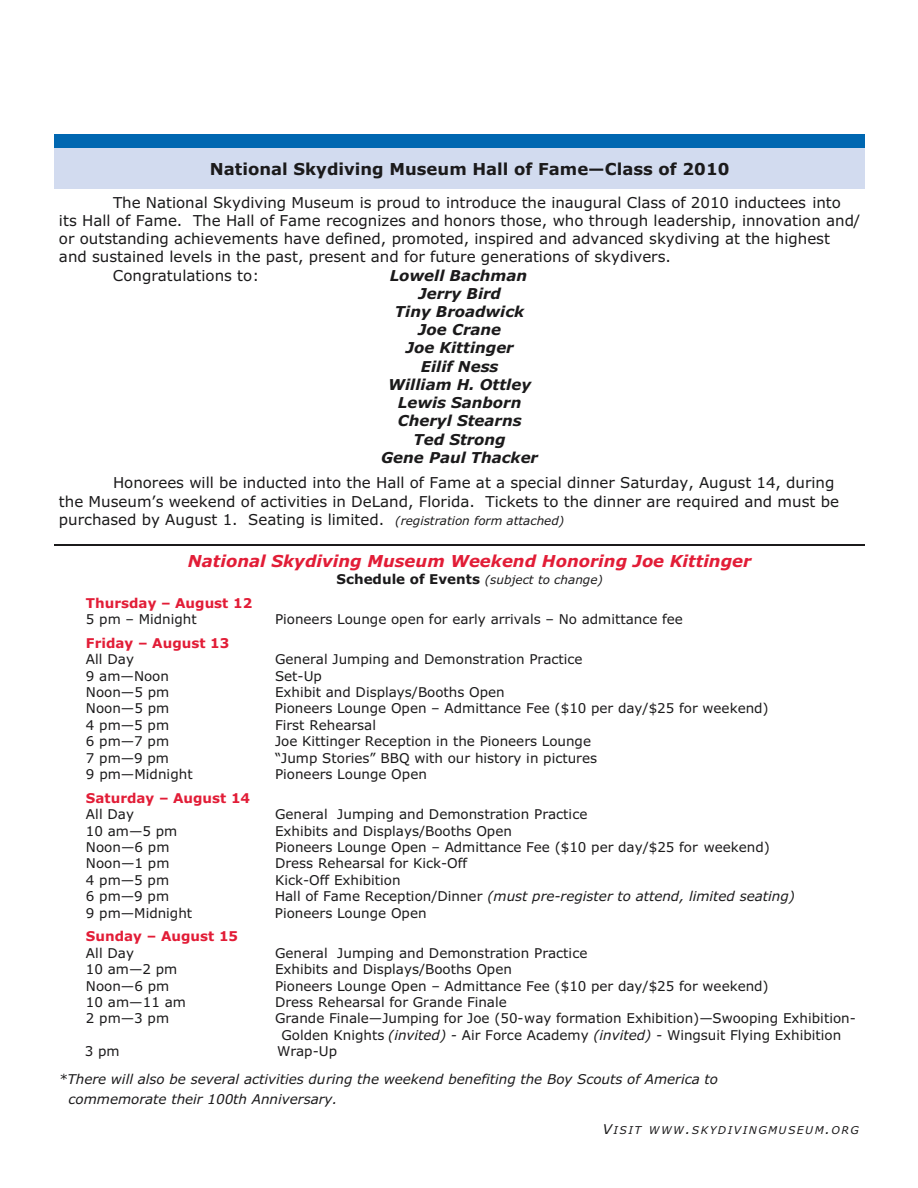
<style>
.page{position:relative;width:918px;height:1188px;background:#fff}
.page>*{position:absolute;margin:0;border:0;box-sizing:border-box;transform-origin:0 0}
.t1{font:italic 700 16.5px "Verdana";color:#e21d37}
.t2{font:700 16.5px "Verdana";color:#1b1a1b}
.t3{font:15px/18.1px "Verdana";color:#1b1a1b}
.t4{font:italic 700 15px/18.3px "Verdana";color:#1b1a1b;text-align:center}
.t5{font:13.5px/16.5px "Verdana";color:#1b1a1b}
.t6{font:italic 13.5px/19.5px "Verdana";color:#1b1a1b}
.t7{font:700 13.5px "Verdana";color:#e21d37}
.t8{font:italic 12px "Verdana";color:#1b1a1b}
.t9{font:italic 10.8px "Verdana";letter-spacing:.14em;color:#1b1a1b}
.s1{font-style:italic;font-size:12px}
.s2{font-weight:700;font-style:normal;font-size:13.5px}
.s3{font-style:normal}
.s4{font-style:italic}
.s5{font-size:13.5px}
</style>
<div class="page">
<div style="left:55px;top:134px;width:810px;height:14px;background:#0067b1"></div>
<div style="left:55px;top:148px;width:810px;height:40px;background:#d2dbef"></div>
<hr style="left:55px;top:544px;width:810px;height:2px;background:#1b1a1b">
<p class="t2" style="left:210px;top:158px;width:521px">National Skydiving Museum Hall of Fame—Class of 2010</p>
<p class="t3" style="left:113px;top:193px;width:729px">The National Skydiving Museum is proud to introduce the inaugural Class of 2010 inductees into</p>
<p class="t3" style="left:59px;top:212px;width:803px">its Hall of Fame. The Hall of Fame recognizes and honors those, who through leadership, innovation and/</p>
<p class="t3" style="left:59px;top:230px;width:773px">or outstanding achievements have defined, promoted, inspired and advanced skydiving at the highest</p>
<p class="t3" style="left:59px;top:248px;width:614px">and sustained levels in the past, present and for future generations of skydivers.</p>
<p class="t3" style="left:113px;top:266px;width:148px">Congratulations to:</p>
<p class="t4" style="left:381px;top:266px;width:158px">Lowell Bachman<br>Jerry Bird<br>Tiny Broadwick<br>Joe Crane<br>Joe Kittinger<br>Eilif Ness<br>William H. Ottley<br>Lewis Sanborn<br>Cheryl Stearns<br>Ted Strong<br>Gene Paul Thacker</p>
<p class="t3" style="left:59px;top:474px;width:781px;text-indent:54px">Honorees will be inducted into the Hall of Fame at a special dinner Saturday, August 14, during the Museum’s weekend of activities in DeLand, Florida. Tickets to the dinner are required and must be purchased by August 1. Seating is limited. <span class="s1">(registration form attached)</span></p>
<p class="t1" style="left:188px;top:550px;width:565px">National Skydiving Museum Weekend Honoring Joe Kittinger</p>
<p class="t8" style="left:337px;top:572px;width:268px"><span class="s2">Schedule of Events</span> (subject to change)</p>
<p class="t7" style="left:86px;top:594px;width:168px">Thursday – August 12</p>
<p class="t5" style="left:86px;top:611px;width:112px">5 pm – Midnight</p>
<p class="t5" style="left:275px;top:611px;width:409px">Pioneers Lounge open for early arrivals – No admittance fee</p>
<p class="t7" style="left:86px;top:634px;width:145px">Friday – August 13</p>
<p class="t5" style="left:86px;top:651px;width:50px">All Day</p>
<p class="t5" style="left:275px;top:651px;width:309px">General Jumping and Demonstration Practice</p>
<p class="t5" style="left:86px;top:668px;width:85px">9 am—Noon</p>
<p class="t5" style="left:275px;top:668px;width:48px">Set-Up</p>
<p class="t5" style="left:86px;top:684px;width:85px">Noon—5 pm</p>
<p class="t5" style="left:275px;top:684px;width:231px">Exhibit and Displays/Booths Open</p>
<p class="t5" style="left:86px;top:700px;width:85px">Noon—5 pm</p>
<p class="t5" style="left:275px;top:700px;width:495px">Pioneers Lounge Open – Admittance Fee ($10 per day/$25 for weekend)</p>
<p class="t5" style="left:86px;top:717px;width:85px">4 pm—5 pm</p>
<p class="t5" style="left:275px;top:717px;width:103px">First Rehearsal</p>
<p class="t5" style="left:86px;top:733px;width:85px">6 pm—7 pm</p>
<p class="t5" style="left:275px;top:733px;width:318px">Joe Kittinger Reception in the Pioneers Lounge</p>
<p class="t5" style="left:86px;top:750px;width:85px">7 pm—9 pm</p>
<p class="t5" style="left:275px;top:750px;width:324px">“Jump Stories” BBQ with our history in pictures</p>
<p class="t5" style="left:86px;top:766px;width:108px">9 pm—Midnight</p>
<p class="t5" style="left:275px;top:766px;width:153px">Pioneers Lounge Open</p>
<p class="t7" style="left:86px;top:789px;width:166px">Saturday – August 14</p>
<p class="t5" style="left:86px;top:806px;width:50px">All Day</p>
<p class="t5" style="left:275px;top:806px;width:314px">General Jumping and Demonstration Practice</p>
<p class="t5" style="left:86px;top:823px;width:93px">10 am—5 pm</p>
<p class="t5" style="left:275px;top:823px;width:238px">Exhibits and Displays/Booths Open</p>
<p class="t5" style="left:86px;top:839px;width:85px">Noon—6 pm</p>
<p class="t5" style="left:275px;top:839px;width:496px">Pioneers Lounge Open – Admittance Fee ($10 per day/$25 for weekend)</p>
<p class="t5" style="left:86px;top:855px;width:85px">Noon—1 pm</p>
<p class="t5" style="left:275px;top:855px;width:194px">Dress Rehearsal for Kick-Off</p>
<p class="t5" style="left:86px;top:872px;width:85px">4 pm—5 pm</p>
<p class="t5" style="left:275px;top:872px;width:127px">Kick-Off Exhibition</p>
<p class="t5" style="left:86px;top:888px;width:85px">6 pm—9 pm</p>
<p class="t6" style="left:275px;top:887px;width:521px"><span class="s3">Hall of Fame Reception/Dinner</span> (must pre-register to attend, limited seating)</p>
<p class="t5" style="left:86px;top:905px;width:108px">9 pm—Midnight</p>
<p class="t5" style="left:275px;top:905px;width:153px">Pioneers Lounge Open</p>
<p class="t7" style="left:86px;top:928px;width:154px">Sunday – August 15</p>
<p class="t5" style="left:86px;top:945px;width:50px">All Day</p>
<p class="t5" style="left:275px;top:945px;width:314px">General Jumping and Demonstration Practice</p>
<p class="t5" style="left:86px;top:961px;width:93px">10 am—2 pm</p>
<p class="t5" style="left:275px;top:961px;width:238px">Exhibits and Displays/Booths Open</p>
<p class="t5" style="left:86px;top:978px;width:85px">Noon—6 pm</p>
<p class="t5" style="left:275px;top:978px;width:495px">Pioneers Lounge Open – Admittance Fee ($10 per day/$25 for weekend)</p>
<p class="t5" style="left:86px;top:994px;width:101px">10 am—11 am</p>
<p class="t5" style="left:275px;top:994px;width:233px">Dress Rehearsal for Grande Finale</p>
<p class="t5" style="left:86px;top:1010px;width:85px">2 pm—3 pm</p>
<p class="t5" style="left:281px;top:1010px;width:576px;text-indent:-6px">Grande Finale—Jumping for Joe (50-way formation Exhibition)—Swooping Exhibition-<br>Golden Knights <span class="s4">(invited) -</span> Air Force Academy <span class="s4">(invited) -</span> Wingsuit Flying Exhibition</p>
<p class="t5" style="left:85px;top:1043px;width:36px">3 pm</p>
<p class="t5" style="left:277px;top:1043px;width:62px">Wrap-Up</p>
<p class="t6" style="left:69px;top:1070px;width:651px;text-indent:-10px">*There will also be several activities during the weekend benefiting the Boy Scouts of America to commemorate their 100th Anniversary.</p>
<p class="t9" style="left:603px;top:1123px;width:258px"><span class="s5">V</span>ISIT WWW<span class="s5">.</span>SKYDIVINGMUSEUM<span class="s5">.</span>ORG</p>
</div>
